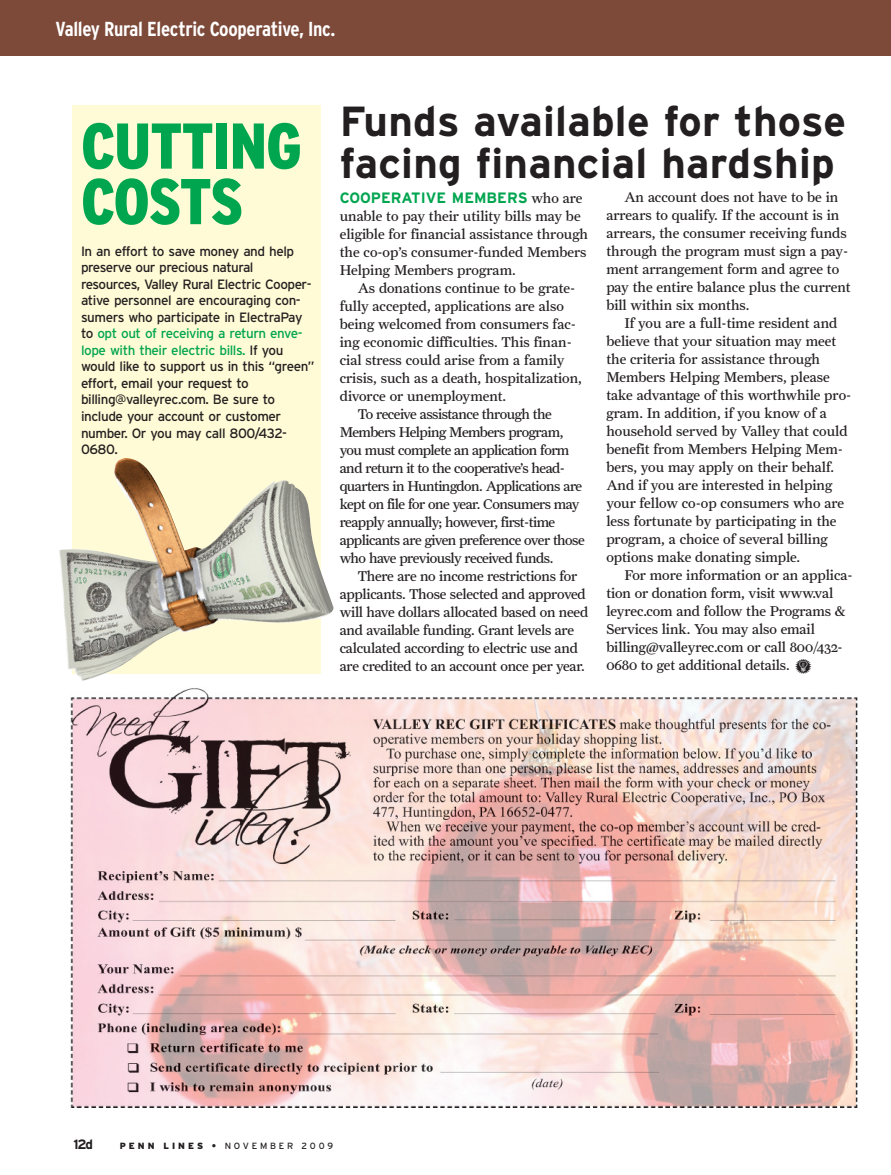
<style>
.page{position:relative;width:891px;height:1175px;background:#fff}
.page>*{position:absolute;margin:0;border:0;box-sizing:border-box;transform-origin:0 0}
.t1{font:900 condensed 64.5px/55.5px "Interstate";letter-spacing:-.02em;color:#00a54f}
.t2{font:700 42px/42px "Interstate";letter-spacing:.005em;color:#231f20}
.t3{font:700 condensed 20.25px "Interstate";letter-spacing:-.015em;color:#fff}
.t4{font:700 15px "Interstate";color:#00a54f}
.t5{font:14.25px/18px "Farnham Text";letter-spacing:-.005em;color:#231f20}
.t6{font:14.25px "Farnham Text";letter-spacing:-.035em;color:#231f20}
.t7{font:13.5px/16.5px "Interstate";letter-spacing:-.035em;color:#231f20}
.t8{font:700 13.5px "Interstate";color:#231f20}
.t9{font:9px "Interstate";letter-spacing:.31em;color:#231f20}
.s1{color:#00a54f}
.s2{font-family:"Farnham Text";font-weight:400;font-size:14.25px;color:#231f20}
.s3{font-family:"PF Household Items";font-size:15px}
.s4{font-weight:900}
.s5{font-weight:700}
</style>
<div class="page">
<img style="left:70px;top:688px;width:788px;height:419px">
<div style="left:72px;top:106px;width:248px;height:568px;background:#fffbd6"></div>
<div style="left:0;top:0;width:891px;height:55px;background:#7d4a3a"></div>
<img style="left:59px;top:458px;width:275px;height:223px">
<h3 class="t3" style="left:56px;top:17px;width:282px">Valley Rural Electric Cooperative, Inc.</h3>
<h1 class="t1" style="left:81px;top:119px;width:223px">CUTTING<br>COSTS</h1>
<p class="t7" style="left:81px;top:243px;width:235px">In an effort to save money and help preserve our precious natural resources, Valley Rural Electric Cooper&shy;ative personnel are encouraging con&shy;sumers who participate in ElectraPay to <span class="s1">opt out of receiving a return enve&shy;lope with their electric bills.</span> If you would like to support us in this “green” effort, email your request to billing@valleyrec.com. Be sure to include your account or customer number. Or you may call 800/432- 0680.</p>
<h2 class="t2" style="left:340px;top:101px;width:508px">Funds available for those facing financial hardship</h2>
<p class="t4" style="left:340px;top:189px;width:244px">COOPERATIVE MEMBERS <span class="s2">who are</span></p>
<p class="t5" style="left:340px;top:207px;width:250px">unable to pay their utility bills may be eligible for financial assistance through the co-op’s consumer-funded Members Helping Members program.</p>
<p class="t5" style="left:358px;top:279px;width:219px">As donations continue to be grate-</p>
<p class="t5" style="left:340px;top:297px;width:226px">fully accepted, applications are also</p>
<p class="t5" style="left:340px;top:315px;width:238px">being welcomed from consumers fac-</p>
<p class="t5" style="left:340px;top:333px;width:234px">ing economic difficulties. This finan-</p>
<p class="t5" style="left:340px;top:351px;width:226px">cial stress could arise from a family</p>
<p class="t5" style="left:340px;top:369px;width:244px">crisis, such as a death, hospitalization,</p>
<p class="t5" style="left:340px;top:387px;width:168px">divorce or unemployment.</p>
<p class="t6" style="left:358px;top:405px;width:196px">To receive assistance through the</p>
<p class="t6" style="left:340px;top:423px;width:225px">Members Helping Members program,</p>
<p class="t6" style="left:340px;top:441px;width:231px">you must complete an application form</p>
<p class="t6" style="left:340px;top:459px;width:227px">and return it to the cooperative’s head-</p>
<p class="t6" style="left:340px;top:477px;width:244px">quarters in Huntingdon. Applications are</p>
<p class="t6" style="left:340px;top:495px;width:241px">kept on file for one year. Consumers may</p>
<p class="t6" style="left:340px;top:513px;width:217px">reapply annually; however, first-time</p>
<p class="t6" style="left:340px;top:531px;width:247px">applicants are given preference over those</p>
<p class="t6" style="left:340px;top:549px;width:215px">who have previously received funds.</p>
<p class="t5" style="left:358px;top:567px;width:221px">There are no income restrictions for</p>
<p class="t5" style="left:340px;top:585px;width:248px">applicants. Those selected and approved</p>
<p class="t5" style="left:340px;top:603px;width:250px">will have dollars allocated based on need</p>
<p class="t5" style="left:340px;top:621px;width:236px">and available funding. Grant levels are</p>
<p class="t5" style="left:340px;top:639px;width:240px">calculated according to electric use and</p>
<p class="t5" style="left:340px;top:657px;width:247px">are credited to an account once per year.</p>
<p class="t5" style="left:606px;top:188px;width:246px;text-indent:18px">An account does not have to be in arrears to qualify. If the account is in arrears, the consumer receiving funds through the program must sign a pay&shy;ment arrangement form and agree to pay the entire balance plus the current bill within six months.</p>
<p class="t5" style="left:606px;top:314px;width:246px;text-indent:18px">If you are a full-time resident and believe that your situation may meet the criteria for assistance through Members Helping Members, please take advantage of this worthwhile pro&shy;gram. In addition, if you know of a household served by Valley that could benefit from Members Helping Mem&shy;bers, you may apply on their behalf.<br>And if you are interested in helping your fellow co-op consumers who are less fortunate by participating in the program, a choice of several billing options make donating simple.</p>
<p class="t5" style="left:606px;top:566px;width:248px;text-indent:18px">For more information or an applica&shy;tion or donation form, visit www.val leyrec.com and follow the Programs &amp; Services link. You may also email billing@valleyrec.com or call 800/432- 0680 to get additional details. <span class="s3">l</span></p>
<p class="t8" style="left:74px;top:1136px;width:21px">12d</p>
<p class="t9" style="left:120px;top:1140px;width:215px"><span class="s4">PENN LINES</span> <span class="s5">•</span> NOVEMBER 2009</p>
</div>
